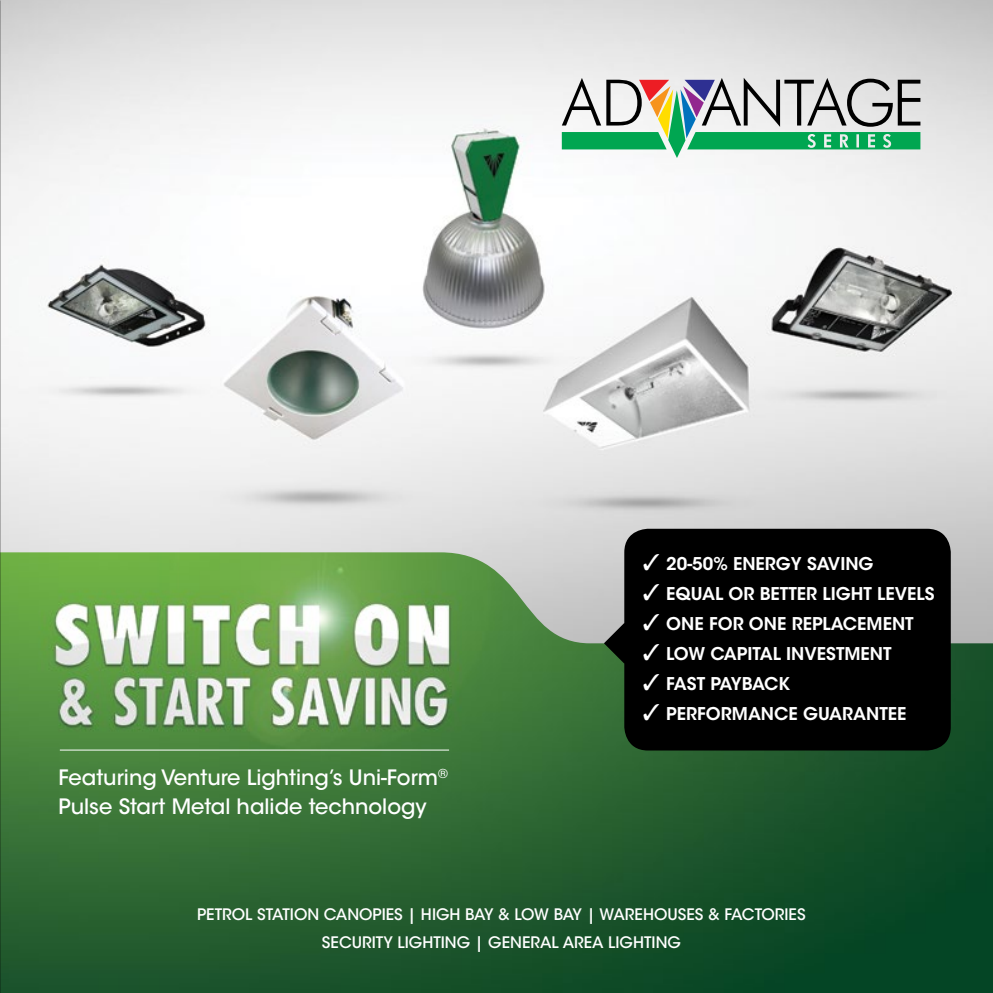
<style>
.page{position:relative;width:993px;height:993px;background:#fff}
.page>*{position:absolute;margin:0;border:0;box-sizing:border-box;transform-origin:0 0}
.t1{font:500 21px/29.6px "ITC Avant Garde Std";color:#fff}
.t2{font:600 17.5px "ITC Avant Garde Std";color:#fff}
.t3{font:600 17.5px "ITC Avant Garde Std";letter-spacing:-.03em;color:#fff}
.t4{font:500 15.75px/28px "ITC Avant Garde Std";color:#fff;text-align:center}
</style>
<div class="page">
<img style="left:1px;top:0;width:991px;height:552px">
<img style="left:1px;top:552px;width:991px;height:440px">
<div style="left:624px;top:528px;width:326px;height:222px;background:#000;border-radius:24px"></div>
<svg style="left:603px;top:622px;width:22px;height:41px"></svg>
<img style="left:0;top:0;width:1px;height:992px">
<svg style="left:561px;top:78px;width:359px;height:80px"></svg>
<hr style="left:60px;top:749px;width:389px;height:1px;background:#fff">
<p class="t1" style="left:59px;top:762px;width:391px">Featuring Venture Lighting’s Uni-Form<sup>®<br></sup>Pulse Start Metal halide technology</p>
<p class="t2" style="left:642px;top:552px;width:232px">✓ 20-50% ENERGY SAVING</p>
<p class="t2" style="left:642px;top:582px;width:293px">✓ EQUAL OR BETTER LIGHT LEVELS</p>
<p class="t2" style="left:642px;top:612px;width:272px">✓ ONE FOR ONE REPLACEMENT</p>
<p class="t2" style="left:642px;top:642px;width:250px">✓ LOW CAPITAL INVESTMENT</p>
<p class="t3" style="left:642px;top:672px;width:149px">✓ FAST PAYBACK</p>
<p class="t2" style="left:642px;top:701px;width:265px">✓ PERFORMANCE GUARANTEE</p>
<p class="t4" style="left:197px;top:900px;width:610px">PETROL STATION CANOPIES | HIGH BAY &amp; LOW BAY | WAREHOUSES &amp; FACTORIES<br>SECURITY LIGHTING | GENERAL AREA LIGHTING</p>
</div>
